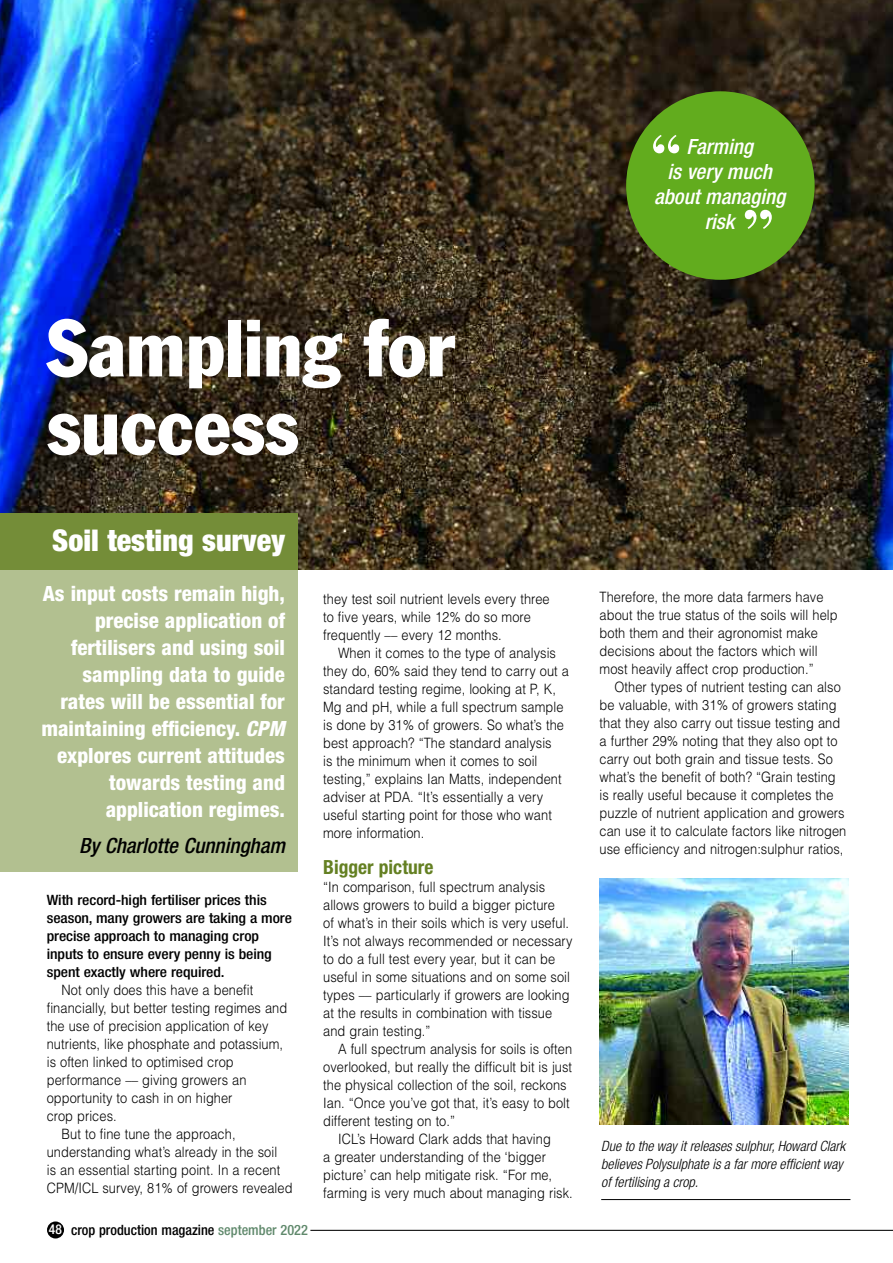
<style>
.page{position:relative;width:893px;height:1263px;background:#fff}
.page>*{position:absolute;margin:0;border:0;box-sizing:border-box;transform-origin:0 0}
.t1{font:condensed 79.5px/78px "Franklin Gothic";color:#fff}
.t2{font:700 58.95px "Bodoni BT";color:#fff}
.t3{font:700 57px "Bodoni BT";color:#fff}
.t4{font:900 condensed 30px "Helvetica Neue";color:#fff}
.t5{font:800 condensed 21px/27px "Helvetica Neue";color:#fff;text-align:right}
.t6{font:italic 500 condensed 21px/25.2px "Helvetica Neue";color:#fff;text-align:center}
.t7{font:italic 500 condensed 21px "Helvetica Neue";color:#000}
.t8{font:700 condensed 19.5px "Helvetica Neue";color:#648022}
.t9{font:300 14.25px/18px "Helvetica";letter-spacing:.005em;color:#000;scale:.9 1}
.t10{font:500 condensed 14.25px/18px "Helvetica Neue";letter-spacing:-.005em;color:#000;scale:1.1 1}
.t11{font:italic 300 condensed 14.25px/18px "Helvetica Neue";color:#000}
.t12{font:500 condensed 14.25px "Helvetica Neue";letter-spacing:-.005em;color:#000}
.s1{font-style:italic}
.s2{font-size:13.5px;color:#fff}
.s3{color:#60896c}
</style>
<div class="page">
<hr style="left:601px;top:1199px;width:249px;height:1px;background:#000">
<img style="left:600px;top:878px;width:249px;height:246px">
<div style="left:47px;top:1221px;width:17px;height:17px;background:#000;border-radius:50%"></div>
<hr style="left:310px;top:1230px;width:583px;height:1px;background:#000">
<img style="left:0;top:0;width:893px;height:570px">
<div style="left:0;top:513px;width:298px;height:59px;background:#748d38"></div>
<div style="left:0;top:570px;width:298px;height:302px;background:#b2c090"></div>
<div style="left:626px;top:91px;width:189px;height:189px;background:#62ac1e;border-radius:50%"></div>
<h3 class="t3" style="left:650px;top:136px;width:34px">“</h3>
<h3 class="t6" style="left:654px;top:135px;width:133px">Farming<br>is very much about managing risk</h3>
<h2 class="t2" style="left:741px;top:211px;width:35px">”</h2>
<h1 class="t1" style="left:47px;top:315px;width:409px">Sampling for success</h1>
<h3 class="t4" style="left:52px;top:529px;width:234px">Soil testing survey</h3>
<h3 class="t5" style="left:41px;top:582px;width:245px">As input costs remain high, precise application of fertilisers and using soil sampling data to guide rates will be essential for maintaining efficiency. <span class="s1">CPM </span>explores current attitudes towards testing and application regimes.</h3>
<h3 class="t7" style="left:79px;top:838px;width:207px">By Charlotte Cunningham</h3>
<p class="t10" style="left:47px;top:892px;width:224px">With record-high fertiliser prices this season, many growers are taking a more precise approach to managing crop inputs to ensure every penny is being spent exactly where required.</p>
<p class="t9" style="left:62px;top:981px;width:214px">Not only does this have a benefit</p>
<p class="t9" style="left:47px;top:999px;width:269px">financially, but better testing regimes and</p>
<p class="t9" style="left:47px;top:1017px;width:248px">the use of precision application of key</p>
<p class="t9" style="left:47px;top:1035px;width:264px">nutrients, like phosphate and potassium,</p>
<p class="t9" style="left:47px;top:1053px;width:209px">is often linked to optimised crop</p>
<p class="t9" style="left:47px;top:1071px;width:223px">performance –– giving growers an</p>
<p class="t9" style="left:47px;top:1089px;width:208px">opportunity to cash in on higher</p>
<p class="t9" style="left:47px;top:1107px;width:79px">crop prices.</p>
<p class="t9" style="left:62px;top:1125px;width:195px">But to fine tune the approach,</p>
<p class="t9" style="left:47px;top:1143px;width:258px">understanding what’s already in the soil</p>
<p class="t9" style="left:47px;top:1161px;width:261px">is an essential starting point. In a recent</p>
<p class="t9" style="left:47px;top:1179px;width:275px">CPM/ICL survey, 81% of growers revealed</p>
<p class="t12" style="left:49px;top:1225px;width:260px"><span class="s2">48</span> crop production magazine <span class="s3">september 2022</span></p>
<p class="t9" style="left:323px;top:590px;width:253px">they test soil nutrient levels every three to five years, while 12% do so more frequently –– every 12 months.</p>
<p class="t9" style="left:323px;top:644px;width:275px;text-indent:15px">When it comes to the type of analysis they do, 60% said they tend to carry out a standard testing regime, looking at P, K, Mg and pH, while a full spectrum sample is done by 31% of growers. So what’s the best approach? “The standard analysis<br>is the minimum when it comes to soil testing,” explains Ian Matts, independent adviser at PDA. “It’s essentially a very useful starting point for those who want more information.</p>
<h3 class="t8" style="left:323px;top:860px;width:112px">Bigger picture</h3>
<p class="t9" style="left:323px;top:878px;width:279px">“In comparison, full spectrum analysis allows growers to build a bigger picture<br>of what’s in their soils which is very useful.<br>It’s not always recommended or necessary to do a full test every year, but it can be useful in some situations and on some soil types –– particularly if growers are looking at the results in combination with tissue and grain testing.”</p>
<p class="t9" style="left:323px;top:1040px;width:278px;text-indent:15px">A full spectrum analysis for soils is often overlooked, but really the difficult bit is just the physical collection of the soil, reckons Ian. “Once you’ve got that, it’s easy to bolt different testing on to.”</p>
<p class="t9" style="left:323px;top:1130px;width:279px;text-indent:15px">ICL’s Howard Clark adds that having<br>a greater understanding of the ‘bigger picture’ can help mitigate risk. “For me, farming is very much about managing risk.</p>
<p class="t9" style="left:600px;top:588px;width:266px">Therefore, the more data farmers have about the true status of the soils will help both them and their agronomist make decisions about the factors which will most heavily affect crop production.”</p>
<p class="t9" style="left:600px;top:678px;width:276px;text-indent:15px">Other types of nutrient testing can also be valuable, with 31% of growers stating that they also carry out tissue testing and a further 29% noting that they also opt to carry out both grain and tissue tests. So what’s the benefit of both? “Grain testing is really useful because it completes the puzzle of nutrient application and growers can use it to calculate factors like nitrogen use efficiency and nitrogen:sulphur ratios,</p>
<p class="t11" style="left:601px;top:1138px;width:245px">Due to the way it releases sulphur, Howard Clark believes Polysulphate is a far more efficient way of fertilising a crop.</p>
</div>
